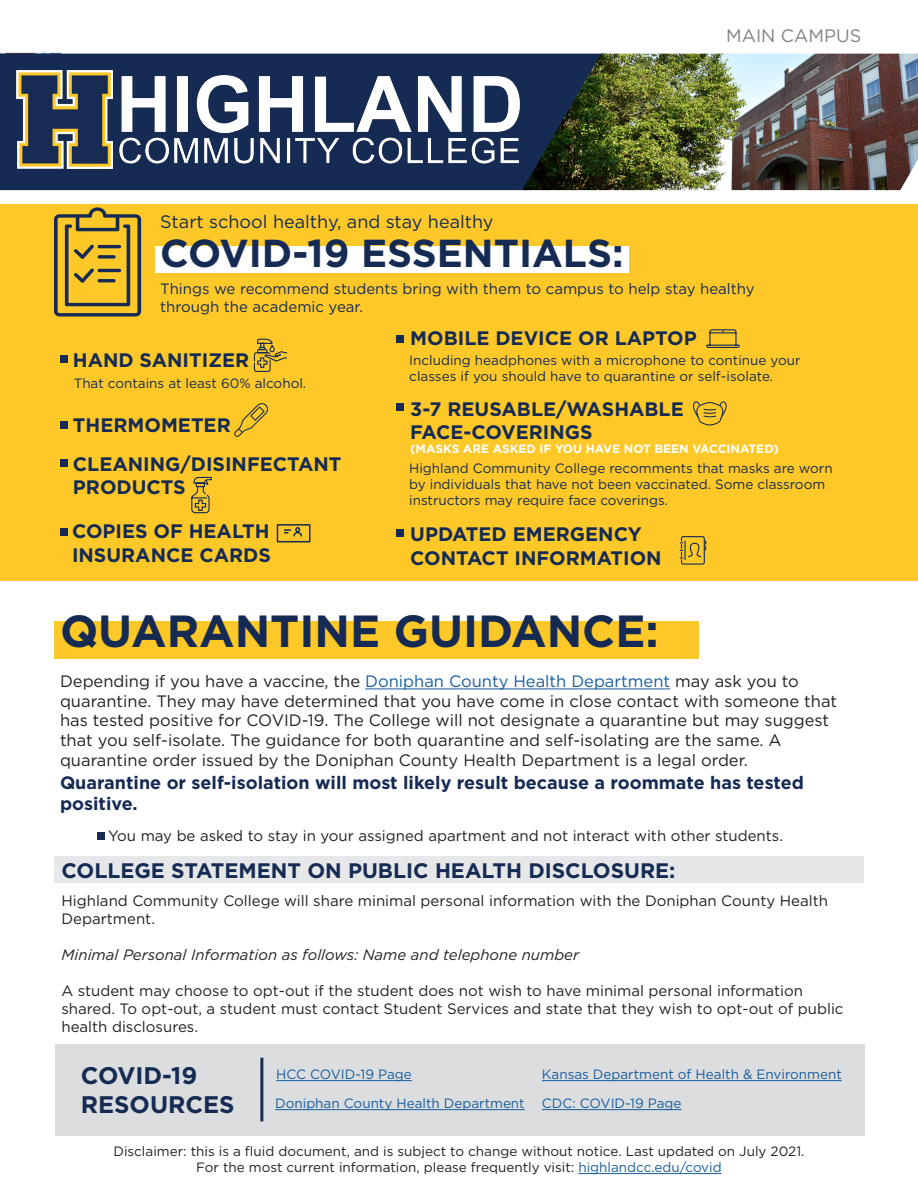
<style>
.page{position:relative;width:918px;height:1188px;background:#fff}
.page>*{position:absolute;margin:0;border:0;box-sizing:border-box;transform-origin:0 0}
.t1{font:700 45px "Gotham";color:#162b53}
.t2{font:700 39px "Gotham";color:#162b53}
.t3{font:700 24px "Gotham";color:#162b53}
.t4{font:700 21px "Gotham";color:#162b53}
.t5{font:700 19.5px "Gotham";color:#162b53}
.t6{font:700 18px/21.6px "Gotham";color:#162b53}
.t7{font:18px "Gotham";color:#162b53}
.t8{font:18px "Gotham";color:#808285}
.t9{font:16.5px/19.8px "Gotham";color:#231f20}
.t10{font:15px/18px "Gotham";color:#231f20}
.t11{font:15px/18px "Gotham";color:#162b53}
.t12{font:italic 15px "Gotham";color:#231f20}
.t13{font:13.5px "Gotham";color:#162b53}
.t14{font:13.5px "Gotham";color:#231f20}
.t15{font:13.5px "Gotham";color:#175d9e}
.t16{font:700 12px "Gotham";color:#fff}
.s1{color:#175d9e}
</style>
<div class="page">
<div style="left:0;top:205px;width:918px;height:376px;background:#fec829"></div>
<div style="left:0;top:53px;width:606px;height:138px;background:#162b53"></div>
<img style="left:16px;top:71px;width:504px;height:97px">
<div style="left:54px;top:856px;width:810px;height:27px;background:#e6e7e9"></div>
<img style="left:522px;top:54px;width:396px;height:136px">
<div style="left:54px;top:621px;width:645px;height:38px;background:#fec829"></div>
<hr style="left:365px;top:689px;width:305px;height:1px;background:#175d9e">
<div style="left:97px;top:832px;width:7px;height:8px;background:#162b53"></div>
<div style="left:60px;top:355px;width:8px;height:8px;background:#162b53"></div>
<div style="left:60px;top:422px;width:8px;height:7px;background:#162b53"></div>
<div style="left:60px;top:460px;width:8px;height:7px;background:#162b53"></div>
<div style="left:60px;top:528px;width:8px;height:8px;background:#162b53"></div>
<div style="left:396px;top:529px;width:8px;height:8px;background:#162b53"></div>
<div style="left:396px;top:403px;width:8px;height:8px;background:#162b53"></div>
<div style="left:396px;top:335px;width:8px;height:7px;background:#162b53"></div>
<hr style="left:578px;top:1173px;width:144px;height:1px;background:#175d9e">
<div style="left:55px;top:1044px;width:810px;height:91px;background:#dcdddf"></div>
<hr style="left:260px;top:1058px;width:3px;height:63px;background:#162b53">
<hr style="left:276px;top:1080px;width:136px;height:1px;background:#175d9e">
<hr style="left:275px;top:1109px;width:250px;height:1px;background:#175d9e">
<hr style="left:542px;top:1080px;width:300px;height:1px;background:#175d9e">
<hr style="left:542px;top:1109px;width:140px;height:1px;background:#175d9e">
<div style="left:156px;top:246px;width:473px;height:27px;background:#fff"></div>
<svg style="left:679px;top:536px;width:28px;height:29px"></svg>
<svg style="left:706px;top:329px;width:34px;height:19px"></svg>
<svg style="left:276px;top:524px;width:35px;height:19px"></svg>
<svg style="left:253px;top:338px;width:35px;height:34px"></svg>
<svg style="left:191px;top:476px;width:21px;height:38px"></svg>
<svg style="left:54px;top:207px;width:87px;height:110px"></svg>
<svg style="left:693px;top:401px;width:34px;height:24px"></svg>
<svg style="left:234px;top:403px;width:34px;height:34px"></svg>
<p class="t7" style="left:160px;top:212px;width:335px">Start school healthy, and stay healthy</p>
<p class="t2" style="left:160px;top:231px;width:465px">COVID-19 ESSENTIALS:</p>
<p class="t8" style="left:726px;top:26px;width:137px">MAIN CAMPUS</p>
<p class="t11" style="left:160px;top:279px;width:596px">Things we recommend students bring with them to campus to help stay healthy through the academic year.</p>
<p class="t5" style="left:73px;top:349px;width:178px">HAND SANITIZER</p>
<p class="t13" style="left:74px;top:375px;width:234px">That contains at least 60% alcohol.</p>
<p class="t5" style="left:73px;top:414px;width:159px">THERMOMETER</p>
<p class="t5" style="left:73px;top:453px;width:270px">CLEANING/DISINFECTANT</p>
<p class="t5" style="left:73px;top:476px;width:114px">PRODUCTS</p>
<p class="t5" style="left:72px;top:520px;width:199px">COPIES OF HEALTH</p>
<p class="t5" style="left:72px;top:544px;width:200px">INSURANCE CARDS</p>
<p class="t5" style="left:410px;top:327px;width:288px">MOBILE DEVICE OR LAPTOP</p>
<p class="t13" style="left:409px;top:353px;width:393px">Including headphones with a microphone to continue your</p>
<p class="t13" style="left:409px;top:369px;width:365px">classes if you should have to quarantine or self-isolate.</p>
<p class="t5" style="left:410px;top:397px;width:275px">3-7 REUSABLE/WASHABLE</p>
<p class="t5" style="left:410px;top:421px;width:184px">FACE-COVERINGS</p>
<p class="t16" style="left:410px;top:442px;width:370px">(MASKS ARE ASKED IF YOU HAVE NOT BEEN VACCINATED)</p>
<p class="t13" style="left:409px;top:461px;width:425px">Highland Community College recomments that masks are worn</p>
<p class="t13" style="left:409px;top:477px;width:418px">by individuals that have not been vaccinated. Some classroom</p>
<p class="t13" style="left:409px;top:493px;width:261px">instructors may require face coverings.</p>
<p class="t5" style="left:410px;top:523px;width:233px">UPDATED EMERGENCY</p>
<p class="t5" style="left:410px;top:546px;width:253px">CONTACT INFORMATION</p>
<p class="t1" style="left:60px;top:606px;width:600px">QUARANTINE GUIDANCE:</p>
<p class="t9" style="left:60px;top:671px;width:779px">Depending if you have a vaccine, the <span class="s1">Doniphan County Health Department</span> may ask you to quarantine. They may have determined that you have come in close contact with someone that has tested positive for COVID-19. The College will not designate a quarantine but may suggest that you self-isolate. The guidance for both quarantine and self-isolating are the same. A quarantine order issued by the Doniphan County Health Department is a legal order.</p>
<p class="t6" style="left:60px;top:771px;width:745px">Quarantine or self-isolation will most likely result because a roommate has tested positive.</p>
<p class="t10" style="left:108px;top:827px;width:676px">You may be asked to stay in your assigned apartment and not interact with other students.</p>
<p class="t4" style="left:62px;top:858px;width:615px">COLLEGE STATEMENT ON PUBLIC HEALTH DISCLOSURE:</p>
<p class="t10" style="left:62px;top:892px;width:768px">Highland Community College will share minimal personal information with the Doniphan County Health<br>Department.</p>
<p class="t12" style="left:62px;top:947px;width:519px">Minimal Personal Information as follows: Name and telephone number</p>
<p class="t10" style="left:62px;top:982px;width:784px">A student may choose to opt-out if the student does not wish to have minimal personal information shared. To opt-out, a student must contact Student Services and state that they wish to opt-out of public health disclosures.</p>
<p class="t3" style="left:81px;top:1061px;width:118px">COVID-19</p>
<p class="t3" style="left:81px;top:1090px;width:155px">RESOURCES</p>
<p class="t15" style="left:276px;top:1067px;width:137px">HCC COVID-19 Page</p>
<p class="t15" style="left:275px;top:1096px;width:251px">Doniphan County Health Department</p>
<p class="t15" style="left:542px;top:1067px;width:301px">Kansas Department of Health &amp; Environment</p>
<p class="t15" style="left:542px;top:1096px;width:141px">CDC: COVID-19 Page</p>
<p class="t14" style="left:113px;top:1143px;width:693px">Disclaimer: this is a fluid document, and is subject to change without notice. Last updated on July 2021.</p>
<p class="t14" style="left:196px;top:1160px;width:527px">For the most current information, please frequently visit: <span class="s1">highlandcc.edu/covid</span></p>
</div>
